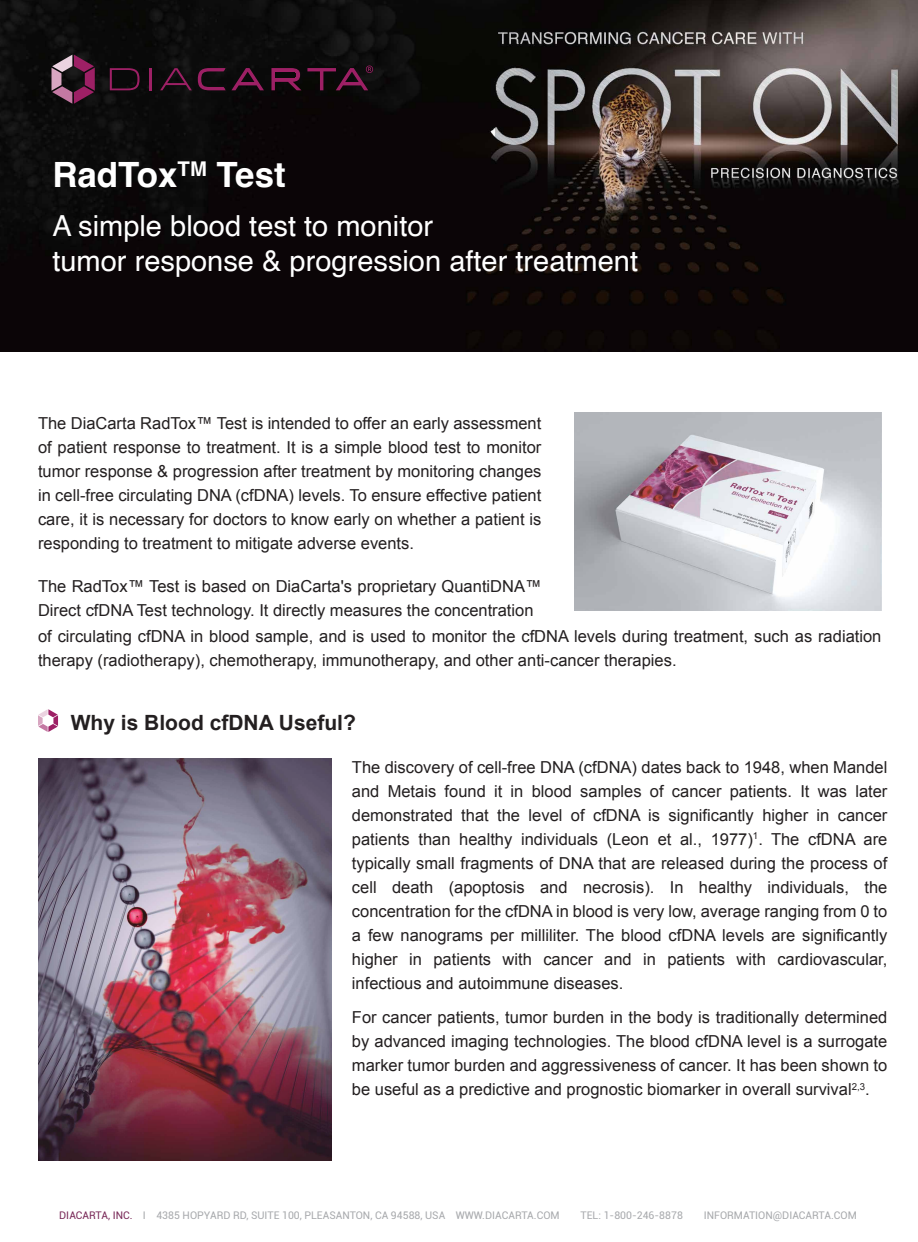
<style>
.page{position:relative;width:918px;height:1242px;background:#fff}
.page>*{position:absolute;margin:0;border:0;box-sizing:border-box;transform-origin:0 0}
.t1{font:700 34.8px "Helvetica";color:#fff}
.t2{font:29.1px/34.8px "Helvetica";color:#fff}
.t3{font:700 21px "Arial";color:#231f20}
.t4{font:16.5px/24px "Arial";color:#231f20;text-align:justify}
.t5{font:10.5px "Roboto";color:#a7a9ac}
.s1{color:#782857}
</style>
<div class="page">
<img style="left:0;top:0;width:918px;height:351px">
<svg style="left:52px;top:55px;width:43px;height:49px"></svg>
<svg style="left:110px;top:68px;width:30px;height:22px"></svg>
<hr style="left:150px;top:68px;width:2px;height:22px;background:#9d2065">
<svg style="left:160px;top:68px;width:32px;height:22px"></svg>
<svg style="left:198px;top:68px;width:66px;height:22px"></svg>
<svg style="left:271px;top:68px;width:30px;height:22px"></svg>
<svg style="left:307px;top:66px;width:66px;height:24px"></svg>
<svg style="left:38px;top:709px;width:20px;height:23px"></svg>
<img style="left:575px;top:413px;width:306px;height:198px">
<img style="left:38px;top:759px;width:293px;height:401px">
<h1 class="t1" style="left:52px;top:154px;width:235px">RadTox<sup>TM</sup> Test</h1>
<h2 class="t2" style="left:52px;top:210px;width:587px">A simple blood test to monitor<br>tumor response &amp; progression after treatment</h2>
<p class="t4" style="left:38px;top:412px;width:505px">The DiaCarta RadTox™ Test is intended to offer an early assessment of patient response to treatment. It is a simple blood test to monitor tumor response &amp; progression after treatment by monitoring changes in cell-free circulating DNA (cfDNA) levels. To ensure effective patient care, it is necessary for doctors to know early on whether a patient is responding to treatment to mitigate adverse events.</p>
<p class="t4" style="left:38px;top:575px;width:505px">The RadTox™ Test is based on DiaCarta's proprietary QuantiDNA™<br>Direct cfDNA Test technology. It directly measures the concentration</p>
<p class="t4" style="left:38px;top:624px;width:845px">of circulating cfDNA in blood sample, and is used to monitor the cfDNA levels during treatment, such as radiation therapy (radiotherapy), chemotherapy, immunotherapy, and other anti-cancer therapies.</p>
<p class="t3" style="left:71px;top:709px;width:287px">Why is Blood cfDNA Useful?</p>
<p class="t4" style="left:352px;top:755px;width:537px">The discovery of cell-free DNA (cfDNA) dates back to 1948, when Mandel and Metais found it in blood samples of cancer patients. It was later demonstrated that the level of cfDNA is significantly higher in cancer patients than healthy individuals (Leon et al., 1977)<sup>1</sup>. The cfDNA are typically small fragments of DNA that are released during the process of cell death (apoptosis and necrosis). In healthy individuals, the concentration for the cfDNA in blood is very low, average ranging from 0 to a few nanograms per milliliter. The blood cfDNA levels are significantly higher in patients with cancer and in patients with cardiovascular, infectious and autoimmune diseases.</p>
<p class="t4" style="left:352px;top:1006px;width:537px">For cancer patients, tumor burden in the body is traditionally determined by advanced imaging technologies. The blood cfDNA level is a surrogate marker tumor burden and aggressiveness of cancer. It has been shown to be useful as a predictive and prognostic biomarker in overall survival<sup>2,3</sup>.</p>
<p class="t5" style="left:59px;top:1207px;width:502px"><span class="s1">DIACARTA, INC.</span> I 4385 HOPYARD RD, SUITE 100, PLEASANTON, CA 94588, USA WWW.DIACARTA.COM</p>
<p class="t5" style="left:581px;top:1207px;width:104px">TEL: 1-800-246-8878</p>
<p class="t5" style="left:704px;top:1207px;width:154px">INFORMATION@DIACARTA.COM</p>
</div>
